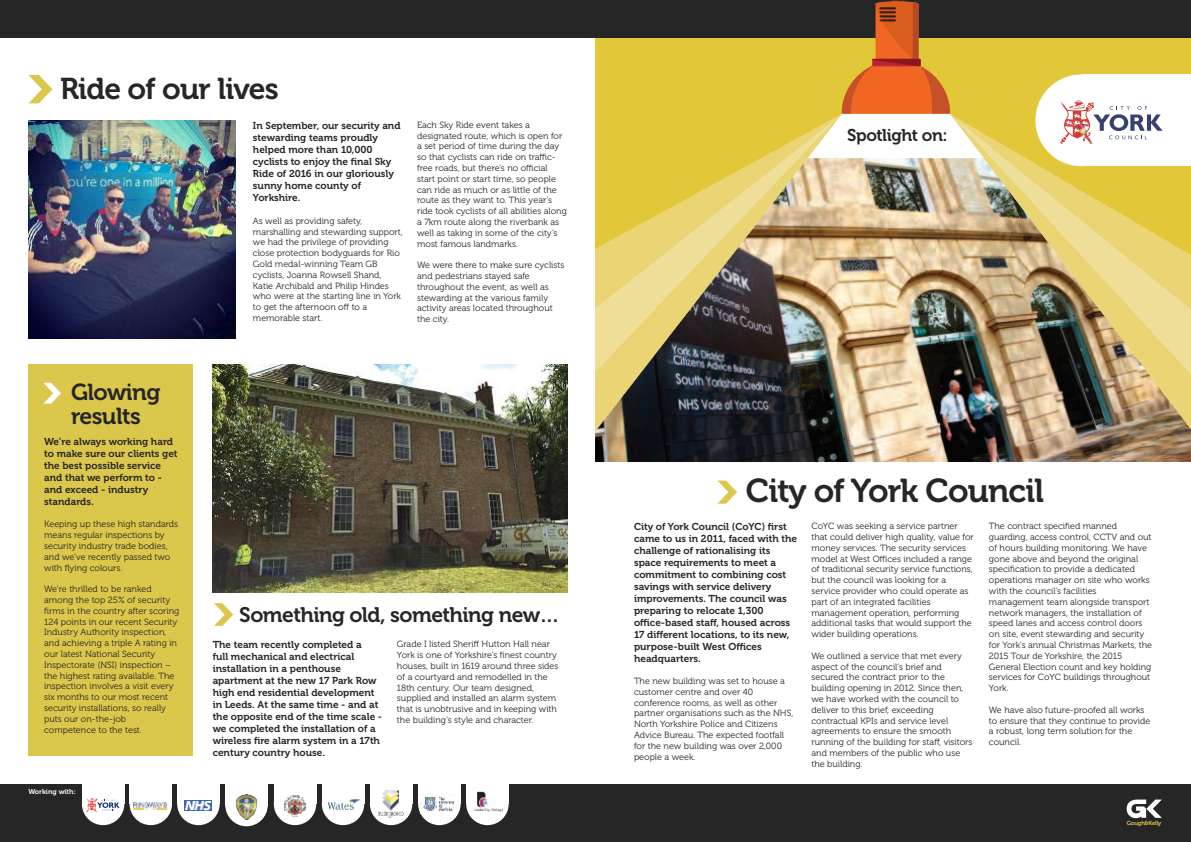
<style>
.page{position:relative;width:1191px;height:842px;background:#fff}
.page>*{position:absolute;margin:0;border:0;box-sizing:border-box;transform-origin:0 0}
.t1{font:33px "Museo 700";letter-spacing:-.025em;color:#272627}
.t2{font:30px "Museo 700";letter-spacing:-.025em;color:#272627}
.t3{font:23px/24px "Museo 700";letter-spacing:-.025em;color:#272627}
.t4{font:21px "Museo 700";letter-spacing:-.025em;color:#272627}
.t5{font:17px "Museo 700";letter-spacing:-.025em;color:#272627}
.t6{font:10px/12px "Museo 700";color:#272627}
.t7{font:9px/10.8px "Museo 300";color:#272627}
.t8{font:7px "Museo 700";color:#fff}
.t9{font:5.8px "Museo 700";letter-spacing:-.025em;color:#dbc74c}
</style>
<div class="page">
<img style="left:213px;top:364px;width:354px;height:228px">
<div style="left:28px;top:364px;width:165px;height:392px;background:#dbc74c"></div>
<img style="left:28px;top:121px;width:207px;height:217px">
<div style="left:0;top:0;width:1191px;height:38px;background:#272627"></div>
<div style="left:0;top:784px;width:1191px;height:58px;background:#272627"></div>
<svg style="left:1126px;top:799px;width:35px;height:19px"></svg>
<svg style="left:28px;top:75px;width:25px;height:28px"></svg>
<svg style="left:43px;top:383px;width:18px;height:21px"></svg>
<div style="left:82px;top:782px;width:42px;height:22px;background:#fff"></div>
<div style="left:82px;top:783px;width:42px;height:42px;background:#fff;border-radius:50%"></div>
<svg style="left:86px;top:798px;width:34px;height:14px"></svg>
<div style="left:130px;top:782px;width:42px;height:22px;background:#fff"></div>
<div style="left:130px;top:783px;width:42px;height:42px;background:#fff;border-radius:50%"></div>
<img style="left:133px;top:802px;width:34px;height:7px">
<div style="left:177px;top:782px;width:43px;height:22px;background:#fff"></div>
<div style="left:177px;top:783px;width:43px;height:42px;background:#fff;border-radius:50%"></div>
<img style="left:184px;top:800px;width:27px;height:11px">
<div style="left:225px;top:783px;width:43px;height:22px;background:#fff"></div>
<div style="left:225px;top:784px;width:43px;height:42px;background:#fff;border-radius:50%"></div>
<img style="left:236px;top:794px;width:21px;height:25px">
<div style="left:274px;top:782px;width:42px;height:22px;background:#fff"></div>
<div style="left:274px;top:783px;width:42px;height:42px;background:#fff;border-radius:50%"></div>
<img style="left:284px;top:795px;width:23px;height:22px">
<div style="left:322px;top:782px;width:42px;height:22px;background:#fff"></div>
<div style="left:322px;top:783px;width:42px;height:42px;background:#fff;border-radius:50%"></div>
<img style="left:328px;top:799px;width:33px;height:11px">
<div style="left:370px;top:782px;width:42px;height:22px;background:#fff"></div>
<div style="left:370px;top:783px;width:42px;height:42px;background:#fff;border-radius:50%"></div>
<img style="left:378px;top:790px;width:26px;height:28px">
<div style="left:418px;top:782px;width:42px;height:22px;background:#fff"></div>
<div style="left:418px;top:783px;width:42px;height:42px;background:#fff;border-radius:50%"></div>
<img style="left:420px;top:794px;width:35px;height:17px">
<div style="left:466px;top:782px;width:42px;height:22px;background:#fff"></div>
<div style="left:466px;top:783px;width:42px;height:42px;background:#fff;border-radius:50%"></div>
<img style="left:473px;top:791px;width:30px;height:21px">
<div style="left:595px;top:39px;width:596px;height:423px;background:#e2c838"></div>
<img style="left:595px;top:158px;width:596px;height:304px">
<svg style="left:595px;top:379px;width:246px;height:62px;background:#232422"></svg>
<img style="left:595px;top:379px;width:212px;height:53px">
<img style="left:950px;top:385px;width:241px;height:56px">
<svg style="left:841px;top:0;width:143px;height:158px"></svg>
<img style="left:984px;top:385px;width:207px;height:45px">
<img style="left:595px;top:114px;width:246px;height:265px">
<img style="left:950px;top:114px;width:241px;height:271px">
<svg style="left:717px;top:481px;width:20px;height:23px"></svg>
<div style="left:1081px;top:74px;width:110px;height:92px;background:#fff"></div>
<div style="left:1035px;top:74px;width:92px;height:92px;background:#fff;border-radius:50%"></div>
<svg style="left:1060px;top:100px;width:102px;height:44px"></svg>
<svg style="left:214px;top:603px;width:19px;height:23px"></svg>
<h2 class="t2" style="left:60px;top:78px;width:220px">Ride of our lives</h2>
<p class="t6" style="left:253px;top:120px;width:149px">In September, our security and stewarding teams proudly helped more than 10,000 cyclists to enjoy the final Sky<br>Ride of 2016 in our gloriously sunny home county of<br>Yorkshire.</p>
<p class="t7" style="left:253px;top:216px;width:151px">As well as providing safety, marshalling and stewarding support, we had the privilege of providing close protection bodyguards for Rio<br>Gold medal-winning Team GB cyclists, Joanna Rowsell Shand,<br>Katie Archibald and Philip Hindes who were at the starting line in York to get the afternoon off to a memorable start.</p>
<p class="t7" style="left:417px;top:120px;width:151px">Each Sky Ride event takes a designated route, which is open for a set period of time during the day so that cyclists can ride on traffic&shy;free roads, but there’s no official start point or start time, so people can ride as much or as little of the route as they want to. This year’s ride took cyclists of all abilities along a 7km route along the riverbank as well as taking in some of the city’s most famous landmarks.</p>
<p class="t7" style="left:417px;top:260px;width:149px">We were there to make sure cyclists and pedestrians stayed safe throughout the event, as well as stewarding at the various family activity areas located throughout the city.</p>
<h3 class="t3" style="left:71px;top:382px;width:91px">Glowing results</h3>
<p class="t6" style="left:44px;top:437px;width:135px">We’re always working hard to make sure our clients get the best possible service and that we perform to - and exceed - industry standards.</p>
<p class="t7" style="left:44px;top:520px;width:135px">Keeping up these high standards means regular inspections by security industry trade bodies, and we’ve recently passed two with flying colours.</p>
<p class="t7" style="left:44px;top:584px;width:137px">We’re thrilled to be ranked among the top 25% of security firms in the country after scoring<br>124 points in our recent Security<br>Industry Authority inspection, and achieving a triple A rating in our latest National Security<br>Inspectorate (NSI) inspection – the highest rating available. The inspection involves a visit every six months to our most recent security installations, so really puts our on-the-job competence to the test.</p>
<p class="t8" style="left:28px;top:789px;width:49px">Working with:</p>
<h3 class="t4" style="left:239px;top:607px;width:322px">Something old, something new…</h3>
<p class="t6" style="left:213px;top:640px;width:171px">The team recently completed a<br>full mechanical and electrical installation in a penthouse apartment at the new 17 Park Row high end residential development in Leeds. At the same time - and at the opposite end of the time scale - we completed the installation of a wireless fire alarm system in a 17th century country house.</p>
<p class="t7" style="left:397px;top:640px;width:163px">Grade I listed Sheriff Hutton Hall near York is one of Yorkshire’s finest country houses, built in 1619 around three sides of a courtyard and remodelled in the 18th century. Our team designed, supplied and installed an alarm system that is unobtrusive and in keeping with the building’s style and character.</p>
<h3 class="t5" style="left:847px;top:129px;width:102px">Spotlight on:</h3>
<h1 class="t1" style="left:746px;top:479px;width:300px">City of York Council</h1>
<p class="t6" style="left:634px;top:521px;width:164px">City of York Council (CoYC) first came to us in 2011, faced with the challenge of rationalising its space requirements to meet a commitment to combining cost savings with service delivery improvements. The council was preparing to relocate 1,300 office-based staff, housed across<br>17 different locations, to its new, purpose-built West Offices headquarters.</p>
<p class="t7" style="left:634px;top:676px;width:161px">The new building was set to house a customer centre and over 40 conference rooms, as well as other partner organisations such as the NHS,<br>North Yorkshire Police and Citizens<br>Advice Bureau. The expected footfall for the new building was over 2,000 people a week.</p>
<p class="t7" style="left:811px;top:521px;width:164px">CoYC was seeking a service partner that could deliver high quality, value for money services. The security services model at West Offices included a range of traditional security service functions, but the council was looking for a service provider who could operate as part of an integrated facilities management operation, performing additional tasks that would support the wider building operations.</p>
<p class="t7" style="left:811px;top:651px;width:162px">We outlined a service that met every aspect of the council’s brief and secured the contract prior to the building opening in 2012. Since then, we have worked with the council to deliver to this brief, exceeding contractual KPIs and service level agreements to ensure the smooth running of the building for staff, visitors and members of the public who use the building.</p>
<p class="t7" style="left:989px;top:521px;width:165px">The contract specified manned guarding, access control, CCTV and out of hours building monitoring. We have gone above and beyond the original specification to provide a dedicated operations manager on site who works with the council’s facilities management team alongside transport network managers, the installation of speed lanes and access control doors on site, event stewarding and security for York’s annual Christmas Markets, the 2015 Tour de Yorkshire, the 2015<br>General Election count and key holding services for CoYC buildings throughout York.</p>
<p class="t7" style="left:989px;top:705px;width:163px">We have also future-proofed all works to ensure that they continue to provide a robust, long term solution for the council.</p>
<p class="t9" style="left:1126px;top:821px;width:36px">Gough&amp;Kelly</p>
</div>
